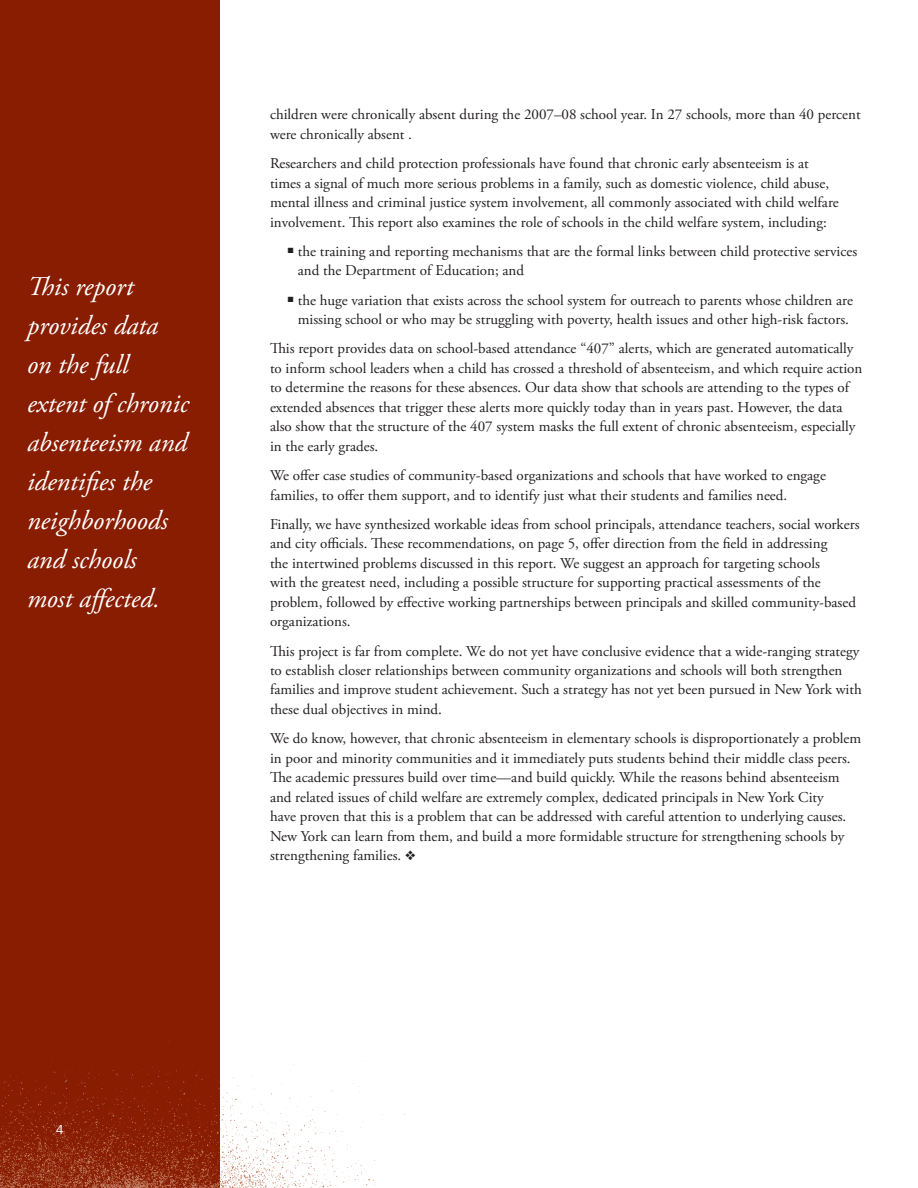
<style>
.page{position:relative;width:918px;height:1188px;background:#fff}
.page>*{position:absolute;margin:0;border:0;box-sizing:border-box;transform-origin:0 0}
.t1{font:italic 27px/39px "Adobe Garamond Pro";color:#fff}
.t2{font:15px/19.5px "Adobe Garamond Pro";color:#231f20}
.t3{font:13.05px "ITC Franklin Gothic Std";color:#fff}
</style>
<div class="page">
<div style="left:0;top:0;width:220px;height:1188px;background:#891d02"></div>
<img style="left:0;top:1041px;width:405px;height:147px">
<h1 class="t1" style="left:27px;top:267px;width:163px">This report provides data on the full extent of chronic absenteeism and identifies the neighborhoods and schools<br>most affected.</h1>
<p class="t2" style="left:270px;top:105px;width:592px">children were chronically absent during the 2007–08 school year. In 27 schools, more than 40 percent were chronically absent .</p>
<p class="t2" style="left:270px;top:154px;width:570px">Researchers and child protection professionals have found that chronic early absenteeism is at times a signal of much more serious problems in a family, such as domestic violence, child abuse, mental illness and criminal justice system involvement, all commonly associated with child welfare involvement. This report also examines the role of schools in the child welfare system, including:</p>
<p class="t2" style="left:298px;top:242px;width:561px;text-indent:-10px">■ the training and reporting mechanisms that are the formal links between child protective services and the Department of Education; and</p>
<p class="t2" style="left:288px;top:291px;width:567px;text-align:center">■ the huge variation that exists across the school system for outreach to parents whose children are missing school or who may be struggling with poverty, health issues and other high-risk factors.</p>
<p class="t2" style="left:270px;top:339px;width:594px">This report provides data on school-based attendance “407” alerts, which are generated automatically to inform school leaders when a child has crossed a threshold of absenteeism, and which require action to determine the reasons for these absences. Our data show that schools are attending to the types of extended absences that trigger these alerts more quickly today than in years past. However, the data also show that the structure of the 407 system masks the full extent of chronic absenteeism, especially in the early grades.</p>
<p class="t2" style="left:270px;top:466px;width:557px">We offer case studies of community-based organizations and schools that have worked to engage families, to offer them support, and to identify just what their students and families need.</p>
<p class="t2" style="left:270px;top:515px;width:591px">Finally, we have synthesized workable ideas from school principals, attendance teachers, social workers and city officials. These recommendations, on page 5, offer direction from the field in addressing<br>the intertwined problems discussed in this report. We suggest an approach for targeting schools<br>with the greatest need, including a possible structure for supporting practical assessments of the problem, followed by effective working partnerships between principals and skilled community-based organizations.</p>
<p class="t2" style="left:270px;top:642px;width:593px">This project is far from complete. We do not yet have conclusive evidence that a wide-ranging strategy to establish closer relationships between community organizations and schools will both strengthen families and improve student achievement. Such a strategy has not yet been pursued in New York with these dual objectives in mind.</p>
<p class="t2" style="left:270px;top:729px;width:593px">We do know, however, that chronic absenteeism in elementary schools is disproportionately a problem in poor and minority communities and it immediately puts students behind their middle class peers.<br>The academic pressures build over time—and build quickly. While the reasons behind absenteeism and related issues of child welfare are extremely complex, dedicated principals in New York City<br>have proven that this is a problem that can be addressed with careful attention to underlying causes.<br>New York can learn from them, and build a more formidable structure for strengthening schools by strengthening families. ❖</p>
<p class="t3" style="left:56px;top:1122px;width:9px">4</p>
</div>
